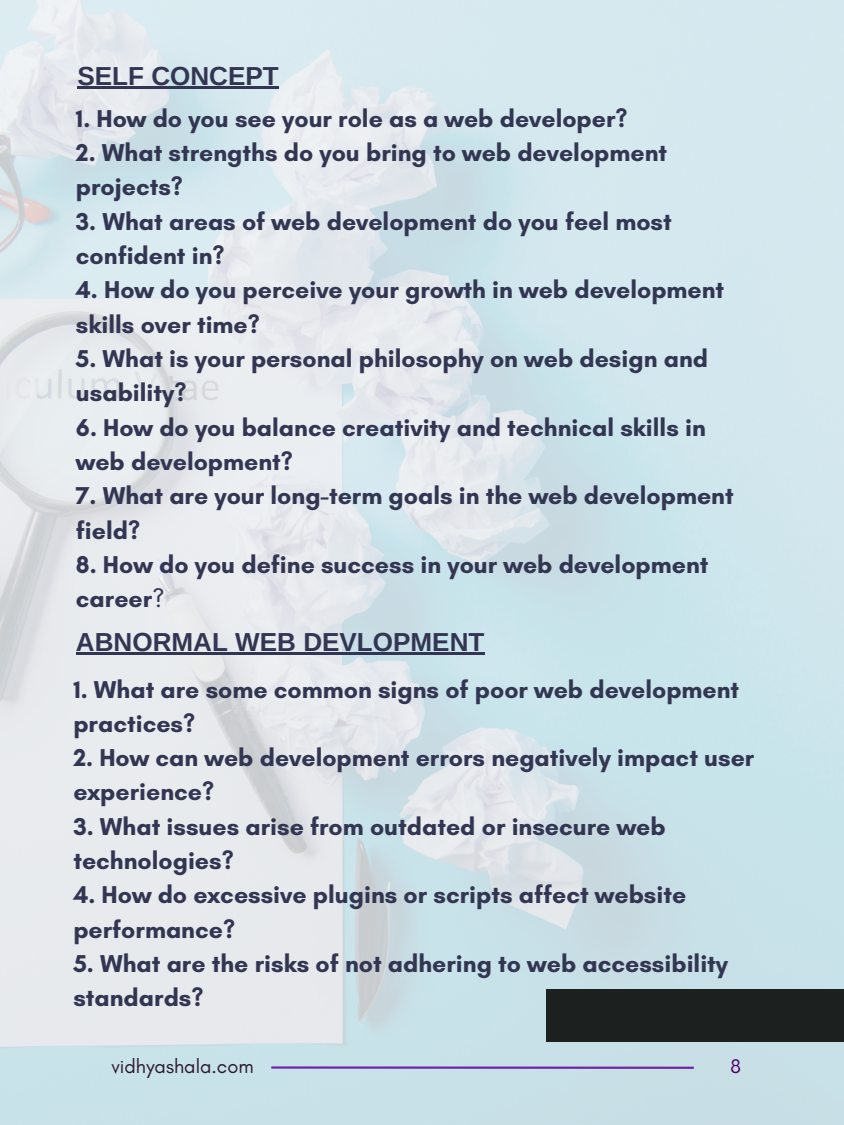
<style>
.page{position:relative;width:844px;height:1125px;background:#fff}
.page>*{position:absolute;margin:0;border:0;box-sizing:border-box;transform-origin:0 0}
.t1{font:700 26.1px "Arimo";color:#333652}
.t2{font:700 24.83px/34.3px "Glacial Indifference";color:#333652}
.t3{font:20.02px "Glacial Indifference";color:#2b192e}
.t4{font:20.02px "Glacial Indifference";color:#50006c}
.s1{font-weight:400}
</style>
<div class="page">
<img style="left:0;top:0;width:844px;height:1125px">
<hr style="left:77px;top:87px;width:202px;height:2px;background:#333652">
<hr style="left:76px;top:652px;width:408px;height:3px;background:#333652">
<svg style="left:271px;top:1066px;width:423px;height:3px"></svg>
<div style="left:546px;top:989px;width:298px;height:53px;background:#1c2120"></div>
<p class="t1" style="left:77px;top:61px;width:203px">SELF CONCEPT</p>
<h1 class="t2" style="left:76px;top:101px;width:553px">1. How do you see your role as a web developer?</h1>
<h1 class="t2" style="left:76px;top:135px;width:593px">2. What strengths do you bring to web development projects?</h1>
<h1 class="t2" style="left:76px;top:204px;width:597px">3. What areas of web development do you feel most confident in?</h1>
<h1 class="t2" style="left:76px;top:273px;width:650px">4. How do you perceive your growth in web development skills over time?</h1>
<h1 class="t2" style="left:76px;top:341px;width:634px">5. What is your personal philosophy on web design and usability?</h1>
<h1 class="t2" style="left:76px;top:410px;width:631px">6. How do you balance creativity and technical skills in web development?</h1>
<h1 class="t2" style="left:76px;top:478px;width:659px">7. What are your long-term goals in the web development field?</h1>
<h1 class="t2" style="left:76px;top:547px;width:634px">8. How do you define success in your web development career<span class="s1">?</span></h1>
<h3 class="t1" style="left:76px;top:627px;width:410px">ABNORMAL WEB DEVLOPMENT</h3>
<h1 class="t2" style="left:73px;top:672px;width:667px">1. What are some common signs of poor web development practices?</h1>
<h1 class="t2" style="left:73px;top:740px;width:682px">2. How can web development errors negatively impact user experience?</h1>
<h1 class="t2" style="left:73px;top:809px;width:594px">3. What issues arise from outdated or insecure web technologies?</h1>
<h1 class="t2" style="left:73px;top:878px;width:614px">4. How do excessive plugins or scripts affect website performance?</h1>
<h1 class="t2" style="left:73px;top:946px;width:656px">5. What are the risks of not adhering to web accessibility standards?</h1>
<h2 class="t3" style="left:111px;top:1054px;width:144px">vidhyashala.com</h2>
<p class="t4" style="left:730px;top:1054px;width:12px">8</p>
</div>
